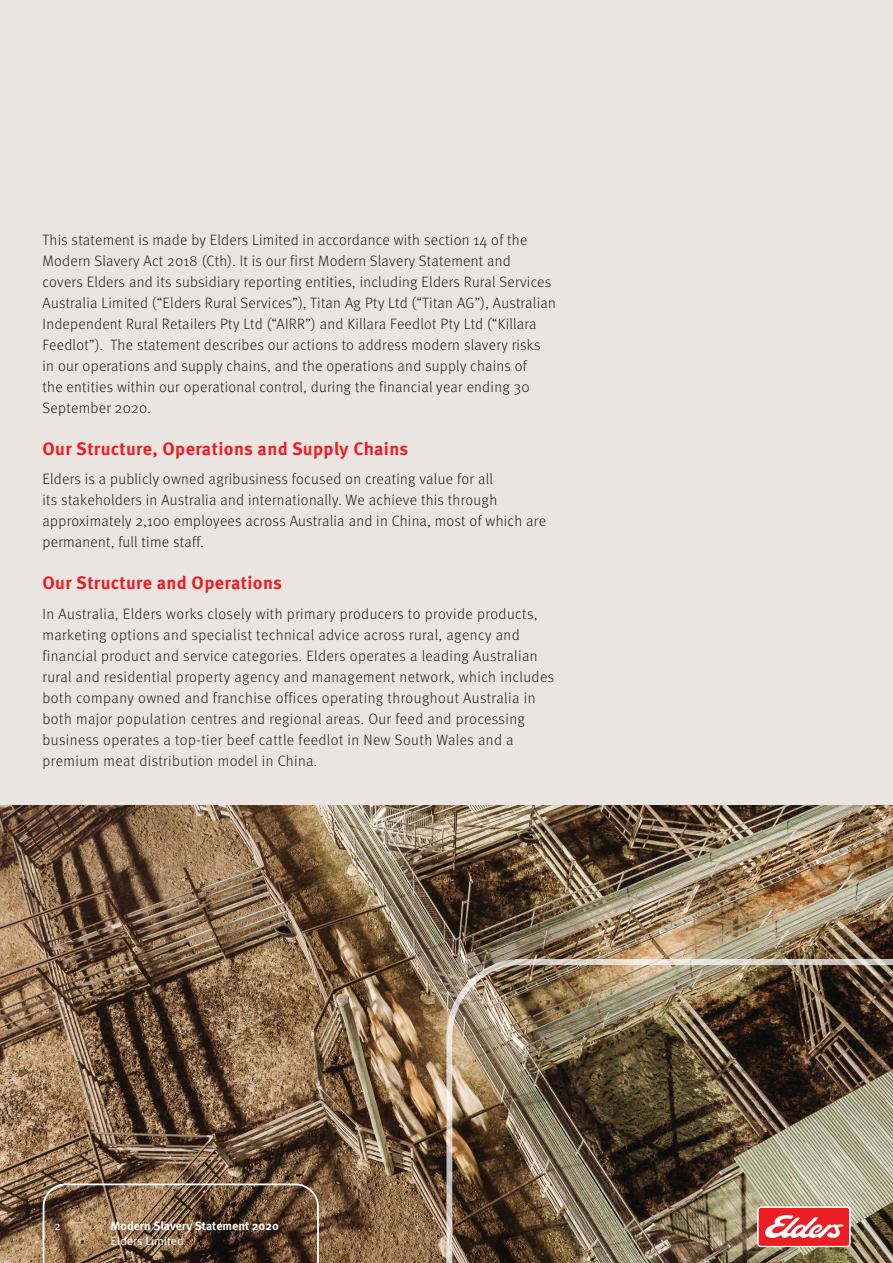
<style>
.page{position:relative;width:893px;height:1263px;background:#ebe5e2}
.page>*{position:absolute;margin:0;border:0;box-sizing:border-box;transform-origin:0 0}
.t1{font:700 18px "Meta Pro";letter-spacing:.02em;color:#ee1d23}
.t2{font:300 15px/21px "Meta Pro";letter-spacing:.02em;color:#231f20}
.t3{font:700 12px "Meta Pro";color:#fff}
.t4{font:12px "Meta Pro Norm";color:#fff}
</style>
<div class="page">
<img style="left:0;top:805px;width:893px;height:458px">
<img style="left:446px;top:959px;width:447px;height:304px">
<svg style="left:43px;top:1183px;width:276px;height:80px"></svg>
<div style="left:758px;top:1207px;width:92px;height:39px;background:#ee1d23;border-radius:3px"></div>
<svg style="left:765px;top:1215px;width:79px;height:23px"></svg>
<div style="left:757px;top:1206px;width:93px;height:41px;border:1px solid #fff;border-radius:3px"></div>
<p class="t2" style="left:43px;top:228px;width:515px">This statement is made by Elders Limited in accordance with section 14 of the Modern Slavery Act 2018 (Cth). It is our first Modern Slavery Statement and<br>covers Elders and its subsidiary reporting entities, including Elders Rural Services Australia Limited (“Elders Rural Services”), Titan Ag Pty Ltd (“Titan AG”), Australian Independent Rural Retailers Pty Ltd (“AIRR”) and Killara Feedlot Pty Ltd (“Killara Feedlot”). The statement describes our actions to address modern slavery risks<br>in our operations and supply chains, and the operations and supply chains of<br>the entities within our operational control, during the financial year ending 30<br>September 2020.</p>
<p class="t1" style="left:43px;top:434px;width:367px">Our Structure, Operations and Supply Chains</p>
<p class="t2" style="left:43px;top:468px;width:505px">Elders is a publicly owned agribusiness focused on creating value for all<br>its stakeholders in Australia and internationally. We achieve this through approximately 2,100 employees across Australia and in China, most of which are permanent, full time staff.</p>
<p class="t1" style="left:43px;top:569px;width:241px">Our Structure and Operations</p>
<p class="t2" style="left:43px;top:602px;width:513px">In Australia, Elders works closely with primary producers to provide products, marketing options and specialist technical advice across rural, agency and financial product and service categories. Elders operates a leading Australian rural and residential property agency and management network, which includes both company owned and franchise offices operating throughout Australia in both major population centres and regional areas. Our feed and processing business operates a top-tier beef cattle feedlot in New South Wales and a premium meat distribution model in China.</p>
<p class="t4" style="left:54px;top:1217px;width:8px">2</p>
<p class="t3" style="left:111px;top:1217px;width:170px">Modern Slavery Statement 2020</p>
<p class="t4" style="left:111px;top:1232px;width:75px">Elders Limited</p>
</div>
